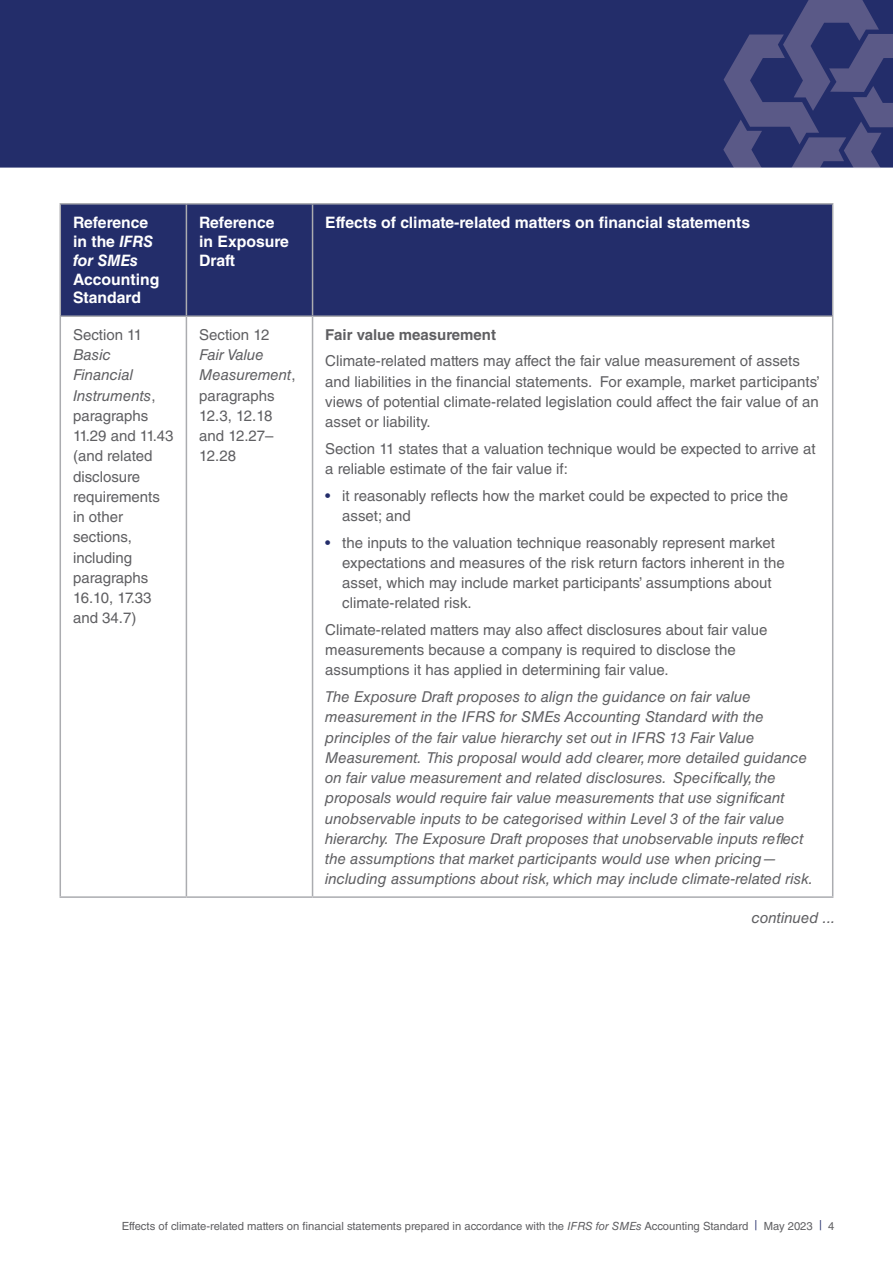
<style>
.page{position:relative;width:893px;height:1263px;background:#fff}
.page>*{position:absolute;margin:0;border:0;box-sizing:border-box;transform-origin:0 0}
.Box_heading{font:700 15.75px/18.9px "Helvetica LT Std";color:#fff}
.body_copy{font:15px/20.2px "Helvetica LT Std";color:#5f5f62}
.body_copy-2{font:italic 15px/20.2px "Helvetica LT Std";color:#5f5f62}
.body_copy-3{font:700 15px "Helvetica LT Std";color:#5f5f62}
.t1{font:11.25px "Helvetica LT Std";color:#5f5f62}
.s1{font-style:italic}
.s2{color:#232d6a}
.s3{font-size:13.5px;color:#232d6a}
</style>
<div class="page">
<svg style="left:0;top:0;width:893px;height:168px;background:#28316d"></svg>
<div style="left:61px;top:205px;width:771px;height:110px;background:#232d6a"></div>
<svg style="left:185px;top:317px;width:129px;height:579px"></svg>
<hr style="left:60px;top:203px;width:126px;height:2px;background:#abacb0">
<hr style="left:60px;top:205px;width:1px;height:110px;background:#abacb0">
<hr style="left:186px;top:203px;width:127px;height:2px;background:#abacb0">
<hr style="left:186px;top:205px;width:1px;height:110px;background:#abacb0">
<hr style="left:313px;top:203px;width:520px;height:2px;background:#abacb0">
<hr style="left:312px;top:205px;width:1px;height:110px;background:#abacb0">
<hr style="left:832px;top:205px;width:1px;height:110px;background:#abacb0">
<hr style="left:60px;top:315px;width:126px;height:2px;background:#abacb0">
<hr style="left:60px;top:317px;width:1px;height:579px;background:#abacb0">
<hr style="left:186px;top:315px;width:127px;height:2px;background:#abacb0">
<hr style="left:186px;top:317px;width:1px;height:579px;background:#abacb0">
<hr style="left:313px;top:315px;width:520px;height:2px;background:#abacb0">
<hr style="left:312px;top:317px;width:1px;height:579px;background:#abacb0">
<hr style="left:832px;top:317px;width:1px;height:579px;background:#abacb0">
<hr style="left:60px;top:896px;width:126px;height:2px;background:#abacb0">
<hr style="left:186px;top:896px;width:127px;height:2px;background:#abacb0">
<hr style="left:313px;top:896px;width:520px;height:2px;background:#abacb0">
<p class="Box_heading" style="left:73px;top:213px;width:88px">Reference in the <span class="s1">IFRS for SMEs<br></span>Accounting<br>Standard</p>
<p class="Box_heading" style="left:199px;top:213px;width:91px">Reference in Exposure<br>Draft</p>
<p class="Box_heading" style="left:325px;top:213px;width:426px">Effects of climate-related matters on financial statements</p>
<p class="body_copy" style="left:73px;top:324px;width:102px">Section 11<br><span class="s1">Basic<br>Financial<br>Instruments</span>, paragraphs<br>11.29 and 11.43 (and related disclosure requirements in other sections, including paragraphs<br>16.10, 17.33 and 34.7)</p>
<p class="body_copy" style="left:199px;top:324px;width:98px">Section 12<br><span class="s1">Fair Value<br>Measurement</span>, paragraphs<br>12.3, 12.18 and 12.27–<br>12.28</p>
<p class="body_copy-3" style="left:325px;top:325px;width:172px">Fair value measurement</p>
<p class="body_copy" style="left:325px;top:351px;width:496px">Climate-related matters may affect the fair value measurement of assets and liabilities in the financial statements. For example, market participants’ views of potential climate-related legislation could affect the fair value of an asset or liability.</p>
<p class="body_copy" style="left:325px;top:438px;width:492px">Section 11 states that a valuation technique would be expected to arrive at a reliable estimate of the fair value if:</p>
<p class="body_copy" style="left:342px;top:485px;width:447px;text-indent:-17px"><span class="s2">•</span> it reasonably reflects how the market could be expected to price the asset; and</p>
<p class="body_copy" style="left:342px;top:532px;width:444px;text-indent:-17px"><span class="s2">•</span> the inputs to the valuation technique reasonably represent market expectations and measures of the risk return factors inherent in the asset, which may include market participants’ assumptions about climate-related risk.</p>
<p class="body_copy" style="left:325px;top:619px;width:444px">Climate-related matters may also affect disclosures about fair value measurements because a company is required to disclose the assumptions it has applied in determining fair value.</p>
<p class="body_copy-2" style="left:325px;top:687px;width:489px">The Exposure Draft proposes to align the guidance on fair value measurement in the IFRS for SMEs Accounting Standard with the principles of the fair value hierarchy set out in IFRS 13 Fair Value Measurement. This proposal would add clearer, more detailed guidance on fair value measurement and related disclosures. Specifically, the proposals would require fair value measurements that use significant unobservable inputs to be categorised within Level 3 of the fair value hierarchy. The Exposure Draft proposes that unobservable inputs reflect the assumptions that market participants would use when pricing— including assumptions about risk, which may include climate-related risk.</p>
<p class="body_copy-2" style="left:752px;top:907px;width:85px">continued ...</p>
<p class="t1" style="left:122px;top:1219px;width:714px">Effects of climate-related matters on financial statements prepared in accordance with the <span class="s1">IFRS for SMEs</span> Accounting Standard <span class="s3">|</span> May 2023 <span class="s3">|</span> 4</p>
</div>
